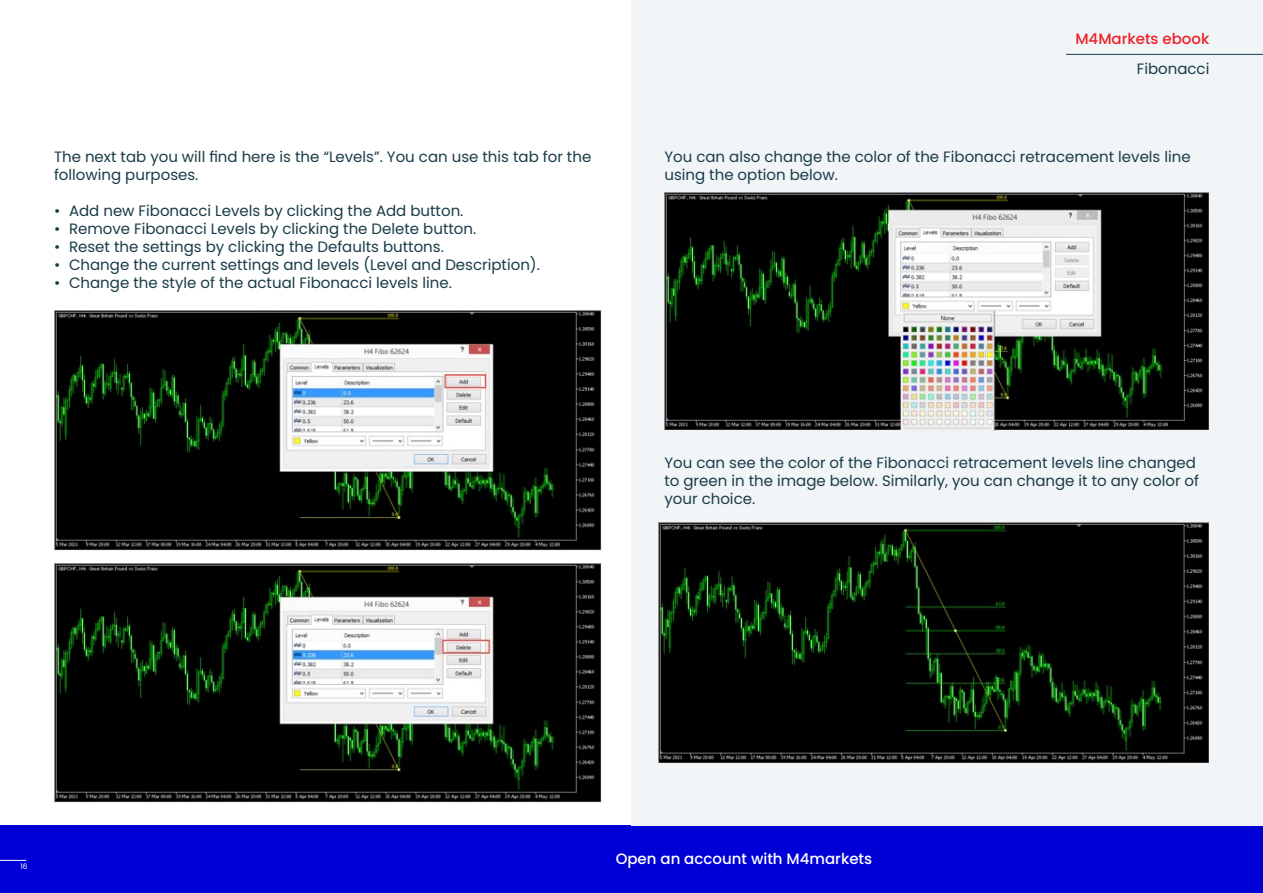
<style>
.page{position:relative;width:1263px;height:893px;background:#fff}
.page>*{position:absolute;margin:0;border:0;box-sizing:border-box;transform-origin:0 0}
.t1{font:15px/18px "Poppins";color:#193c48}
.t2{font:500 15px "Poppins";color:#fff}
.t3{font:500 15px "Poppins";color:#eb2227}
.t4{font:7.5px "Poppins";color:#fff}
</style>
<div class="page">
<div style="left:0;top:825px;width:1263px;height:68px;background:#0000d6"></div>
<svg style="left:0;top:860px;width:26px;height:1px"></svg>
<div style="left:631px;top:0;width:632px;height:825px;background:#f2f5f7"></div>
<img style="left:54px;top:311px;width:548px;height:239px">
<img style="left:54px;top:563px;width:547px;height:239px">
<img style="left:664px;top:193px;width:545px;height:238px">
<img style="left:658px;top:522px;width:552px;height:241px">
<hr style="left:1066px;top:54px;width:197px;height:1px;background:#193c48">
<p class="t3" style="left:1075px;top:30px;width:136px">M4Markets ebook</p>
<p class="t1" style="left:54px;top:148px;width:539px">The next tab you will find here is the “Levels”. You can use this tab for the following purposes.</p>
<p class="t1" style="left:54px;top:202px;width:411px">• Add new Fibonacci Levels by clicking the Add button.</p>
<p class="t1" style="left:54px;top:220px;width:424px">• Remove Fibonacci Levels by clicking the Delete button.</p>
<p class="t1" style="left:54px;top:238px;width:391px">• Reset the settings by clicking the Defaults buttons.</p>
<p class="t1" style="left:54px;top:256px;width:487px">• Change the current settings and levels (Level and Description).</p>
<p class="t1" style="left:54px;top:274px;width:399px">• Change the style of the actual Fibonacci levels line.</p>
<p class="t1" style="left:1137px;top:60px;width:74px">Fibonacci</p>
<p class="t1" style="left:664px;top:148px;width:528px">You can also change the color of the Fibonacci retracement levels line using the option below.</p>
<p class="t1" style="left:664px;top:454px;width:536px">You can see the color of the Fibonacci retracement levels line changed to green in the image below. Similarly, you can change it to any color of your choice.</p>
<p class="t4" style="left:20px;top:862px;width:9px">16</p>
<p class="t2" style="left:616px;top:850px;width:258px">Open an account with M4markets</p>
</div>
